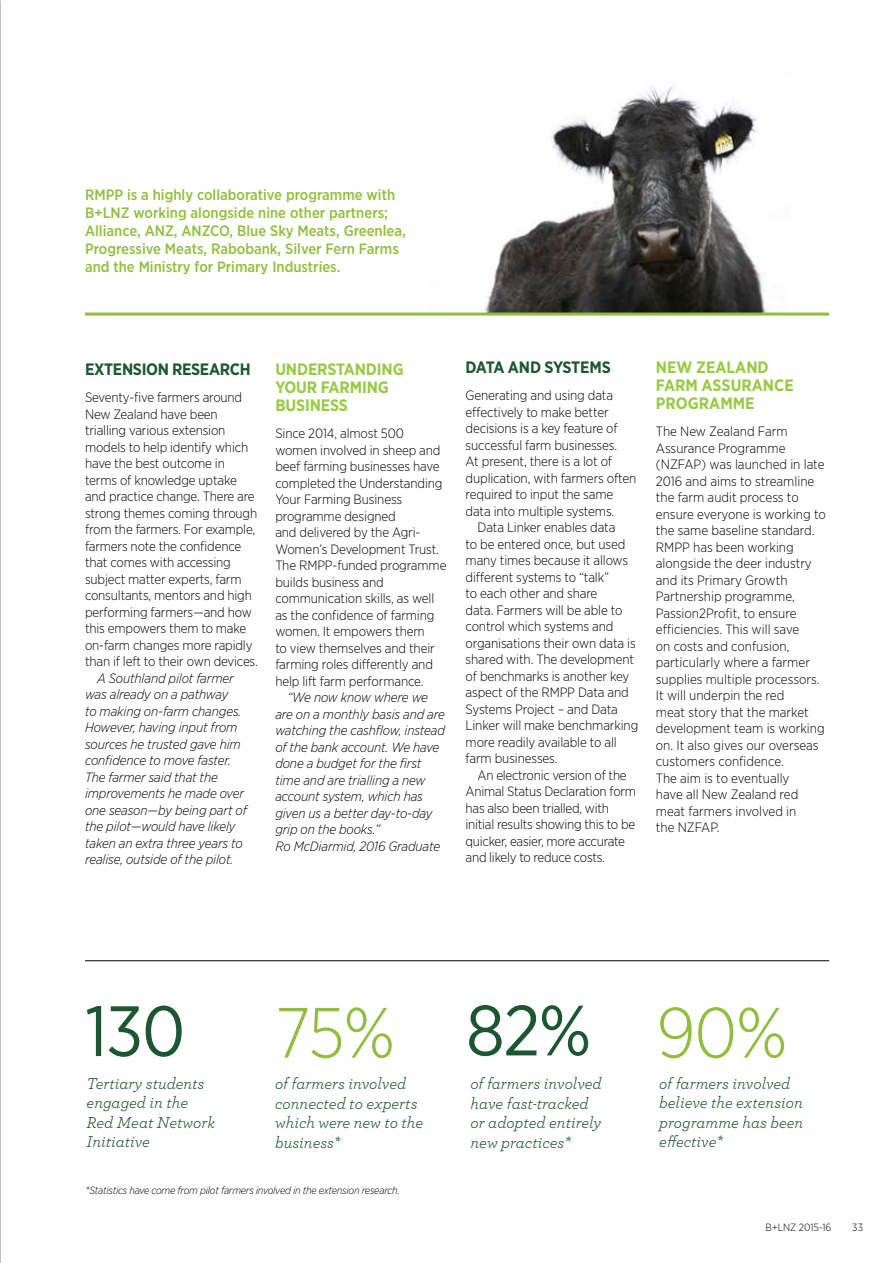
<style>
.page{position:relative;width:893px;height:1263px;background:#fff}
.page>*{position:absolute;margin:0;border:0;box-sizing:border-box;transform-origin:0 0}
.t1{font:300 71.1px "Gotham Narrow";color:#91be3e}
.t2{font:71.1px "Gotham Narrow";color:#1d5732}
.t3{font:italic 16.5px/19.5px "Archer";color:#1d5732}
.t4{font:700 16.5px/18px "Gotham Narrow";letter-spacing:-.01em;color:#99ca45}
.t5{font:700 16.5px "Gotham Narrow";letter-spacing:-.02em;color:#1d5732}
.t6{font:500 15px/18px "Gotham Narrow";color:#91be3e}
.t7{font:300 13.5px/16.5px "Gotham Narrow";letter-spacing:-.01em;color:#000}
.t8{font:italic 300 13.5px/16.5px "Gotham Narrow";letter-spacing:-.01em;color:#000}
.t9{font:italic 300 10.5px "Gotham Narrow";letter-spacing:-.02em;color:#000}
.t10{font:300 10.5px "Gotham Narrow";color:#000}
.s1{font-weight:400;color:#1d5732}
</style>
<div class="page">
<img style="left:429px;top:86px;width:360px;height:227px">
<img style="left:0;top:0;width:1px;height:1129px">
<hr style="left:85px;top:313px;width:744px;height:3px;background:#91be3e">
<hr style="left:85px;top:960px;width:744px;height:1px;background:#000">
<p class="t6" style="left:85px;top:186px;width:322px">RMPP is a highly collaborative programme with B+LNZ working alongside nine other partners; Alliance, ANZ, ANZCO, Blue Sky Meats, Greenlea, Progressive Meats, Rabobank, Silver Fern Farms and the Ministry for Primary Industries.</p>
<p class="t5" style="left:85px;top:359px;width:167px">EXTENSION RESEARCH</p>
<p class="t7" style="left:85px;top:389px;width:174px">Seventy-five farmers around<br>New Zealand have been trialling various extension models to help identify which have the best outcome in terms of knowledge uptake and practice change. There are strong themes coming through from the farmers. For example, farmers note the confidence that comes with accessing subject matter experts, farm consultants, mentors and high performing farmers—and how this empowers them to make on-farm changes more rapidly than if left to their own devices.</p>
<p class="t8" style="left:85px;top:669px;width:163px;text-indent:12px">A Southland pilot farmer was already on a pathway<br>to making on-farm changes.<br>However, having input from sources he trusted gave him confidence to move faster.<br>The farmer said that the improvements he made over one season—by being part of the pilot—would have likely taken an extra three years to realise, outside of the pilot.</p>
<p class="t4" style="left:275px;top:360px;width:130px">UNDERSTANDING<br>YOUR FARMING<br>BUSINESS</p>
<p class="t7" style="left:275px;top:425px;width:173px">Since 2014, almost 500 women involved in sheep and beef farming businesses have completed the Understanding<br>Your Farming Business programme designed<br>and delivered by the Agri-<br>Women’s Development Trust.<br>The RMPP-funded programme builds business and communication skills, as well as the confidence of farming women. It empowers them<br>to view themselves and their farming roles differently and help lift farm performance.</p>
<p class="t8" style="left:275px;top:689px;width:171px;text-indent:12px">“We now know where we are on a monthly basis and are watching the cashflow, instead of the bank account. We have done a budget for the first time and are trialling a new account system, which has given us a better day-to-day grip on the books.”<br>Ro McDiarmid, 2016 Graduate</p>
<p class="t5" style="left:466px;top:357px;width:147px">DATA AND SYSTEMS</p>
<p class="t7" style="left:466px;top:387px;width:149px">Generating and using data</p>
<p class="t7" style="left:466px;top:403px;width:145px">effectively to make better</p>
<p class="t7" style="left:466px;top:420px;width:154px">decisions is a key feature of</p>
<p class="t7" style="left:466px;top:436px;width:153px">successful farm businesses.</p>
<p class="t7" style="left:466px;top:453px;width:148px">At present, there is a lot of</p>
<p class="t7" style="left:466px;top:469px;width:172px">duplication, with farmers often</p>
<p class="t7" style="left:466px;top:486px;width:149px">required to input the same</p>
<p class="t7" style="left:466px;top:502px;width:150px">data into multiple systems.</p>
<p class="t7" style="left:478px;top:519px;width:139px">Data Linker enables data</p>
<p class="t7" style="left:466px;top:535px;width:161px">to be entered once, but used</p>
<p class="t7" style="left:466px;top:552px;width:164px">many times because it allows</p>
<p class="t7" style="left:466px;top:568px;width:145px">different systems to “talk”</p>
<p class="t7" style="left:466px;top:585px;width:133px">to each other and share</p>
<p class="t7" style="left:466px;top:601px;width:158px">data. Farmers will be able to</p>
<p class="t7" style="left:466px;top:618px;width:149px">control which systems and</p>
<p class="t7" style="left:466px;top:634px;width:172px">organisations their own data is</p>
<p class="t7" style="left:466px;top:651px;width:170px">shared with. The development</p>
<p class="t7" style="left:466px;top:667px;width:165px">of benchmarks is another key</p>
<p class="t7" style="left:466px;top:684px;width:165px">aspect of the RMPP Data and</p>
<p class="t7" style="left:466px;top:700px;width:154px">Systems Project – and Data</p>
<p class="t7" style="left:466px;top:717px;width:174px">Linker will make benchmarking</p>
<p class="t7" style="left:466px;top:733px;width:153px">more readily available to all</p>
<p class="t7" style="left:466px;top:750px;width:94px">farm businesses.</p>
<p class="t7" style="left:478px;top:766px;width:151px">An electronic version of the</p>
<p class="t7" style="left:466px;top:783px;width:172px">Animal Status Declaration form</p>
<p class="t7" style="left:466px;top:799px;width:145px">has also been trialled, with</p>
<p class="t7" style="left:466px;top:816px;width:171px">initial results showing this to be</p>
<p class="t7" style="left:466px;top:832px;width:161px">quicker, easier, more accurate</p>
<p class="t7" style="left:466px;top:849px;width:141px">and likely to reduce costs.</p>
<p class="t4" style="left:656px;top:358px;width:139px">NEW ZEALAND<br>FARM ASSURANCE<br>PROGRAMME</p>
<p class="t7" style="left:656px;top:423px;width:171px">The New Zealand Farm<br>Assurance Programme (NZFAP) was launched in late<br>2016 and aims to streamline the farm audit process to ensure everyone is working to the same baseline standard.<br>RMPP has been working alongside the deer industry and its Primary Growth<br>Partnership programme,<br>Passion2Profit, to ensure efficiencies. This will save<br>on costs and confusion, particularly where a farmer supplies multiple processors.<br>It will underpin the red<br>meat story that the market development team is working on. It also gives our overseas customers confidence.<br>The aim is to eventually<br>have all New Zealand red meat farmers involved in<br>the NZFAP.</p>
<h1 class="t2" style="left:85px;top:987px;width:102px">130</h1>
<h1 class="t1" style="left:275px;top:989px;width:514px">75% <span class="s1">82%</span> 90%</h1>
<p class="t3" style="left:659px;top:1072px;width:146px">of farmers involved believe the extension programme has been effective*</p>
<p class="t3" style="left:87px;top:1072px;width:130px">Tertiary students engaged in the<br>Red Meat Network<br>Initiative</p>
<p class="t9" style="left:86px;top:1184px;width:316px">*Statistics have come from pilot farmers involved in the extension research.</p>
<p class="t3" style="left:275px;top:1073px;width:150px">of farmers involved connected to experts which were new to the business*</p>
<p class="t3" style="left:470px;top:1073px;width:133px">of farmers involved have fast-tracked or adopted entirely new practices*</p>
<p class="t10" style="left:766px;top:1221px;width:67px">B+LNZ 2015-16</p>
<p class="t10" style="left:852px;top:1221px;width:12px">33</p>
</div>
